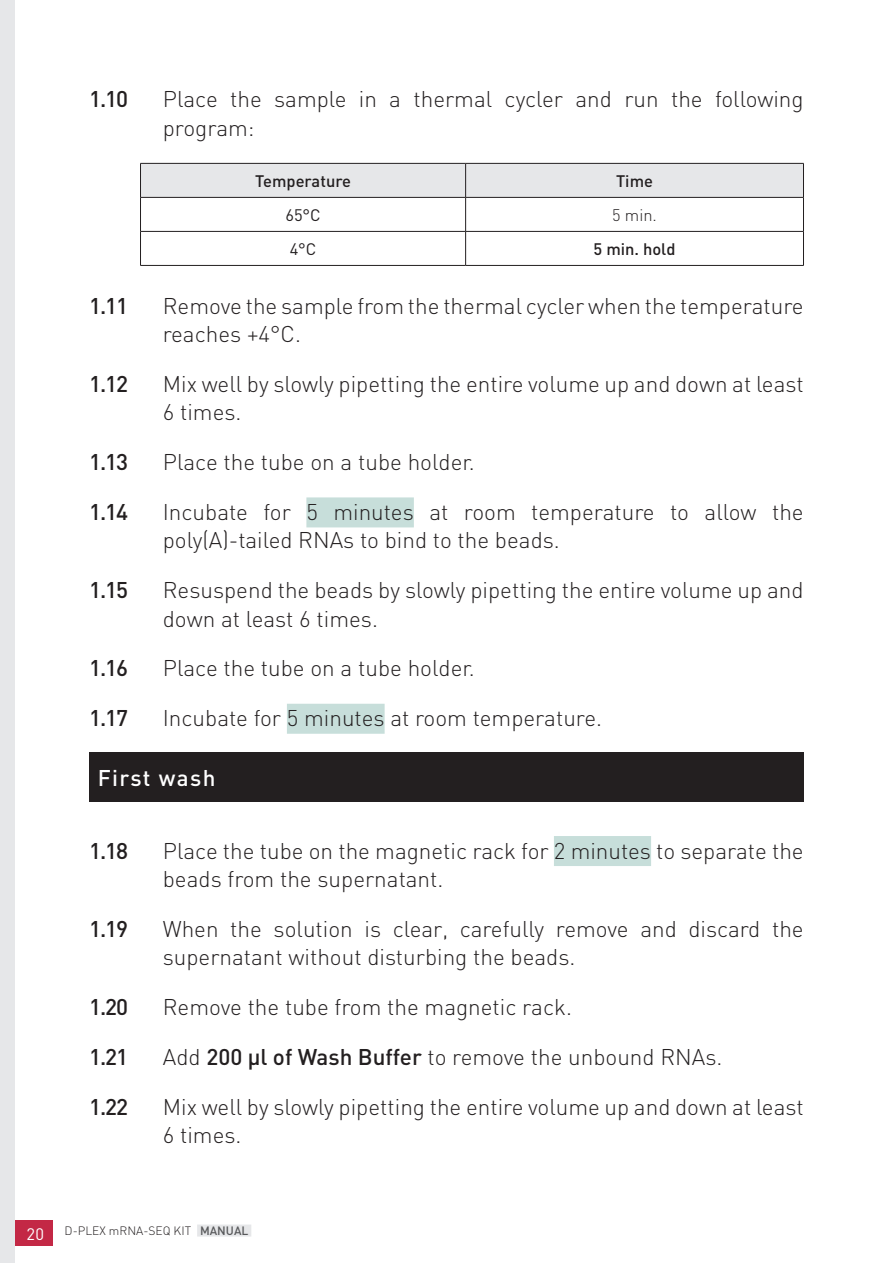
<style>
.page{position:relative;width:893px;height:1263px;background:#fff}
.page>*{position:absolute;margin:0;border:0;box-sizing:border-box;transform-origin:0 0}
.t1{font:300 22.5px/28.5px "DIN";color:#231f20}
.t2{font:500 22.5px "DIN";letter-spacing:-.05em;color:#231f20}
.Body_-_Note{font:500 22.5px "DIN";letter-spacing:.06em;color:#fff}
.TAB_ENTETE{font:500 16.5px "DIN";color:#231f20}
.TAB{font:500 16.5px "DIN";color:#231f20}
.TAB_ENTETE_left{font:16.5px "DIN";color:#231f20}
.TAB-2{font:300 16.5px "DIN";color:#231f20}
.t3{font:300 12px "DIN";color:#231f20}
.s1{font-weight:500}
.s2{font-weight:400;font-size:16.5px;color:#fff}
.s3{font-weight:500;color:#57585a}
</style>
<div class="page">
<div style="left:0;top:1220px;width:53px;height:26px;background:#c32845"></div>
<div style="left:0;top:0;width:15px;height:1263px;background:#e6e7e9"></div>
<div style="left:197px;top:1224px;width:54px;height:12px;background:#e6e7e9"></div>
<div style="left:306px;top:497px;width:108px;height:30px;background:#c7deda"></div>
<div style="left:287px;top:704px;width:98px;height:30px;background:#c7deda"></div>
<div style="left:554px;top:836px;width:97px;height:30px;background:#c7deda"></div>
<div style="left:141px;top:164px;width:662px;height:33px;background:#e6e7e9"></div>
<hr style="left:140px;top:163px;width:326px;height:1px;background:#231f20">
<hr style="left:140px;top:164px;width:1px;height:33px;background:#231f20">
<hr style="left:466px;top:163px;width:338px;height:1px;background:#231f20">
<hr style="left:465px;top:164px;width:1px;height:33px;background:#231f20">
<hr style="left:803px;top:164px;width:1px;height:33px;background:#231f20">
<hr style="left:140px;top:197px;width:326px;height:1px;background:#231f20">
<hr style="left:140px;top:198px;width:1px;height:33px;background:#231f20">
<hr style="left:466px;top:197px;width:338px;height:1px;background:#231f20">
<hr style="left:465px;top:198px;width:1px;height:33px;background:#231f20">
<hr style="left:803px;top:198px;width:1px;height:33px;background:#231f20">
<hr style="left:140px;top:231px;width:326px;height:1px;background:#231f20">
<hr style="left:140px;top:232px;width:1px;height:33px;background:#231f20">
<hr style="left:466px;top:231px;width:338px;height:1px;background:#231f20">
<hr style="left:465px;top:232px;width:1px;height:33px;background:#231f20">
<hr style="left:803px;top:232px;width:1px;height:33px;background:#231f20">
<hr style="left:140px;top:265px;width:326px;height:1px;background:#231f20">
<hr style="left:466px;top:265px;width:338px;height:1px;background:#231f20">
<div style="left:89px;top:752px;width:715px;height:50px;background:#231f20"></div>
<p class="t2" style="left:89px;top:85px;width:40px">1.10</p>
<p class="t1" style="left:163px;top:85px;width:642px">Place the sample in a thermal cycler and run the following program:</p>
<p class="TAB_ENTETE" style="left:255px;top:171px;width:97px">Temperature</p>
<p class="TAB_ENTETE" style="left:616px;top:171px;width:38px">Time</p>
<p class="TAB_ENTETE_left" style="left:285px;top:205px;width:37px">65°C</p>
<p class="TAB-2" style="left:612px;top:205px;width:46px">5 min.</p>
<p class="TAB_ENTETE_left" style="left:290px;top:239px;width:28px">4°C</p>
<p class="TAB" style="left:594px;top:239px;width:83px">5 min. hold</p>
<p class="t2" style="left:89px;top:291px;width:40px">1.11</p>
<p class="t1" style="left:163px;top:291px;width:642px">Remove the sample from the thermal cycler when the temperature reaches +4°C.</p>
<p class="t2" style="left:89px;top:369px;width:40px">1.12</p>
<p class="t1" style="left:163px;top:369px;width:642px">Mix well by slowly pipetting the entire volume up and down at least<br>6 times.</p>
<p class="t2" style="left:89px;top:448px;width:40px">1.13</p>
<p class="t1" style="left:163px;top:448px;width:314px">Place the tube on a tube holder.</p>
<p class="t2" style="left:89px;top:497px;width:40px">1.14</p>
<p class="t1" style="left:163px;top:497px;width:642px">Incubate for 5 minutes at room temperature to allow the poly(A)-tailed RNAs to bind to the beads.</p>
<p class="t2" style="left:89px;top:576px;width:40px">1.15</p>
<p class="t1" style="left:163px;top:576px;width:642px">Resuspend the beads by slowly pipetting the entire volume up and down at least 6 times.</p>
<p class="t2" style="left:89px;top:654px;width:40px">1.16</p>
<p class="t1" style="left:163px;top:654px;width:314px">Place the tube on a tube holder.</p>
<p class="t2" style="left:89px;top:704px;width:40px">1.17</p>
<p class="t1" style="left:163px;top:704px;width:441px">Incubate for 5 minutes at room temperature.</p>
<p class="Body_-_Note" style="left:98px;top:764px;width:119px">First wash</p>
<p class="t2" style="left:89px;top:836px;width:40px">1.18</p>
<p class="t1" style="left:163px;top:836px;width:642px">Place the tube on the magnetic rack for 2 minutes to separate the beads from the supernatant.</p>
<p class="t2" style="left:89px;top:914px;width:40px">1.19</p>
<p class="t1" style="left:163px;top:914px;width:642px">When the solution is clear, carefully remove and discard the supernatant without disturbing the beads.</p>
<p class="t2" style="left:89px;top:992px;width:40px">1.20</p>
<p class="t1" style="left:163px;top:992px;width:411px">Remove the tube from the magnetic rack.</p>
<p class="t2" style="left:89px;top:1042px;width:40px">1.21</p>
<p class="t1" style="left:163px;top:1042px;width:561px">Add <span class="s1">200 µl of Wash Buffer</span> to remove the unbound RNAs.</p>
<p class="t2" style="left:89px;top:1092px;width:40px">1.22</p>
<p class="t1" style="left:163px;top:1092px;width:642px">Mix well by slowly pipetting the entire volume up and down at least<br>6 times.</p>
<p class="t3" style="left:27px;top:1223px;width:223px"><span class="s2">20</span> D-PLEX mRNA-SEQ KIT <span class="s3">MANUAL</span></p>
</div>
